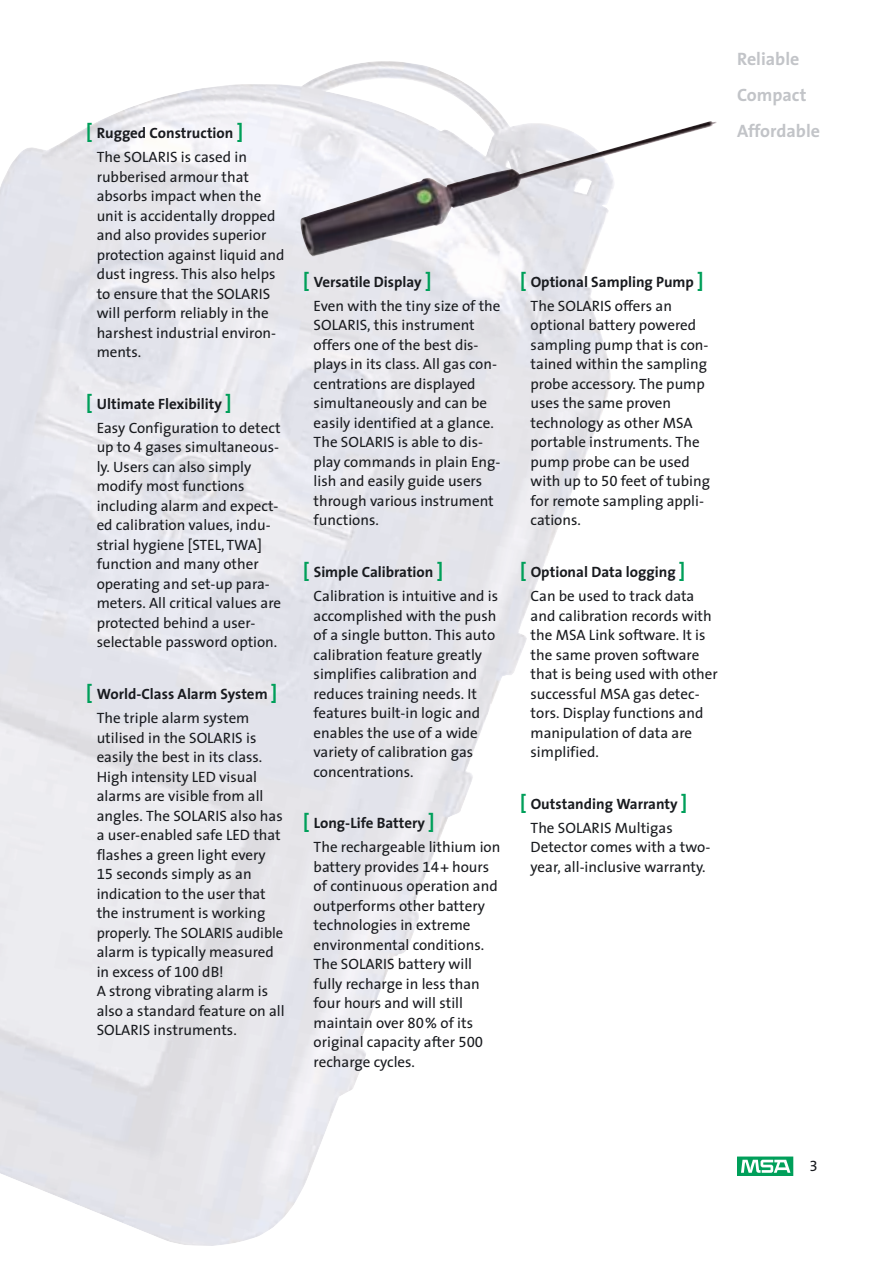
<style>
.page{position:relative;width:893px;height:1263px;background:#fff}
.page>*{position:absolute;margin:0;border:0;box-sizing:border-box;transform-origin:0 0}
.t1{font:700 18px/36.2px "The Sans Spezial";color:#c2c4c8}
.t2{font:15px/19.5px "The Sans Spezial";color:#191b1f}
.t3{font:700 15px/24px "The Sans Spezial";color:#191b1f}
.t4{font:700 15px "The Sans";color:#191b1f}
.s1{font-weight:700;font-size:19.5px;color:#009f5a}
.s2{font-weight:700}
.s3{font-size:19.5px;color:#009f5a}
.s4{font-weight:400}
.s5{font-family:"The Sans Spezial";font-size:19.5px;color:#009f5a}
</style>
<div class="page">
<svg style="left:737px;top:1157px;width:57px;height:19px"></svg>
<svg style="left:739px;top:1159px;width:51px;height:14px"></svg>
<div style="left:737px;top:1157px;width:55px;height:18px;border:1px solid #009f5a"></div>
<svg style="left:741px;top:1160px;width:49px;height:13px"></svg>
<img style="left:300px;top:121px;width:416px;height:136px">
<p class="t2" style="left:86px;top:122px;width:162px;line-height:24px;text-align:right"><span class="s1">[</span> <span class="s2">Rugged Construction</span> <span class="s1">]<br></span>The SOLARIS is cased in</p>
<p class="t2" style="left:97px;top:168px;width:189px">rubberised armour that absorbs impact when the unit is accidentally dropped and also provides superior protection against liquid and dust ingress. This also helps to ensure that the SOLARIS will perform reliably in the harshest industrial environ&shy;ments.</p>
<p class="t2" style="left:97px;top:393px;width:185px;line-height:24px;text-indent:-10px"><span class="s1">[</span> <span class="s2">Ultimate Flexibility</span> <span class="s1">]<br></span>Easy Configuration to detect</p>
<p class="t2" style="left:97px;top:439px;width:186px">up to 4 gases simultaneous&shy;ly. Users can also simply modify most functions including alarm and expect&shy;ed calibration values, indu&shy;strial hygiene [STEL, TWA] function and many other operating and set-up para&shy;meters. All critical values are protected behind a user&shy;selectable password option.</p>
<p class="t3" style="left:97px;top:683px;width:182px;text-indent:-10px"><span class="s3">[</span> World-Class Alarm System <span class="s3">]<br></span><span class="s4">The triple alarm system</span></p>
<p class="t2" style="left:97px;top:729px;width:190px">utilised in the SOLARIS is easily the best in its class.<br>High intensity LED visual alarms are visible from all angles. The SOLARIS also has a user-enabled safe LED that flashes a green light every<br>15 seconds simply as an indication to the user that the instrument is working properly. The SOLARIS audible alarm is typically measured in excess of 100 dB!<br>A strong vibrating alarm is also a standard feature on all<br>SOLARIS instruments.</p>
<p class="t2" style="left:313px;top:271px;width:188px;line-height:24px;text-indent:-10px"><span class="s1">[</span> <span class="s2">Versatile Display</span> <span class="s1">]<br></span>Even with the tiny size of the</p>
<p class="t2" style="left:313px;top:317px;width:188px">SOLARIS, this instrument offers one of the best dis&shy;plays in its class. All gas con&shy;centrations are displayed simultaneously and can be easily identified at a glance.<br>The SOLARIS is able to dis&shy;play commands in plain Eng&shy;lish and easily guide users through various instrument functions.</p>
<p class="t2" style="left:313px;top:562px;width:186px;line-height:24px;text-indent:-10px"><span class="s1">[</span> <span class="s2">Simple Calibration</span> <span class="s1">]<br></span>Calibration is intuitive and is</p>
<p class="t2" style="left:313px;top:607px;width:184px">accomplished with the push of a single button. This auto calibration feature greatly simplifies calibration and reduces training needs. It features built-in logic and enables the use of a wide variety of calibration gas concentrations.</p>
<p class="t2" style="left:313px;top:813px;width:188px;line-height:24px;text-indent:-10px"><span class="s1">[</span> <span class="s2">Long-Life Battery</span> <span class="s1">]<br></span>The rechargeable lithium ion</p>
<p class="t2" style="left:313px;top:859px;width:185px">battery provides 14+ hours of continuous operation and outperforms other battery technologies in extreme environmental conditions.<br>The SOLARIS battery will fully recharge in less than four hours and will still maintain over 80% of its original capacity after 500 recharge cycles.</p>
<p class="t1" style="left:737px;top:42px;width:84px">Reliable<br>Compact<br>Affordable</p>
<p class="t4" style="left:520px;top:276px;width:185px"><span class="s5">[</span> Optional Sampling Pump <span class="s5">]</span></p>
<p class="t2" style="left:530px;top:298px;width:181px">The SOLARIS offers an optional battery powered sampling pump that is con&shy;tained within the sampling probe accessory. The pump uses the same proven technology as other MSA portable instruments. The pump probe can be used with up to 50 feet of tubing for remote sampling appli&shy;cations.</p>
<p class="t2" style="left:530px;top:562px;width:165px;line-height:24px;text-indent:-10px"><span class="s1">[</span> <span class="s2">Optional Data logging</span> <span class="s1">]<br></span>Can be used to track data</p>
<p class="t2" style="left:530px;top:607px;width:189px">and calibration records with the MSA Link software. It is the same proven software that is being used with other successful MSA gas detec&shy;tors. Display functions and manipulation of data are simplified.</p>
<p class="t3" style="left:520px;top:793px;width:169px;text-align:center"><span class="s3">[</span> Outstanding Warranty <span class="s3">]<br></span><span class="s4">The SOLARIS Multigas</span></p>
<p class="t2" style="left:530px;top:839px;width:181px">Detector comes with a two&shy;year, all-inclusive warranty.</p>
<p class="t2" style="left:809px;top:1158px;width:10px">3</p>
</div>
